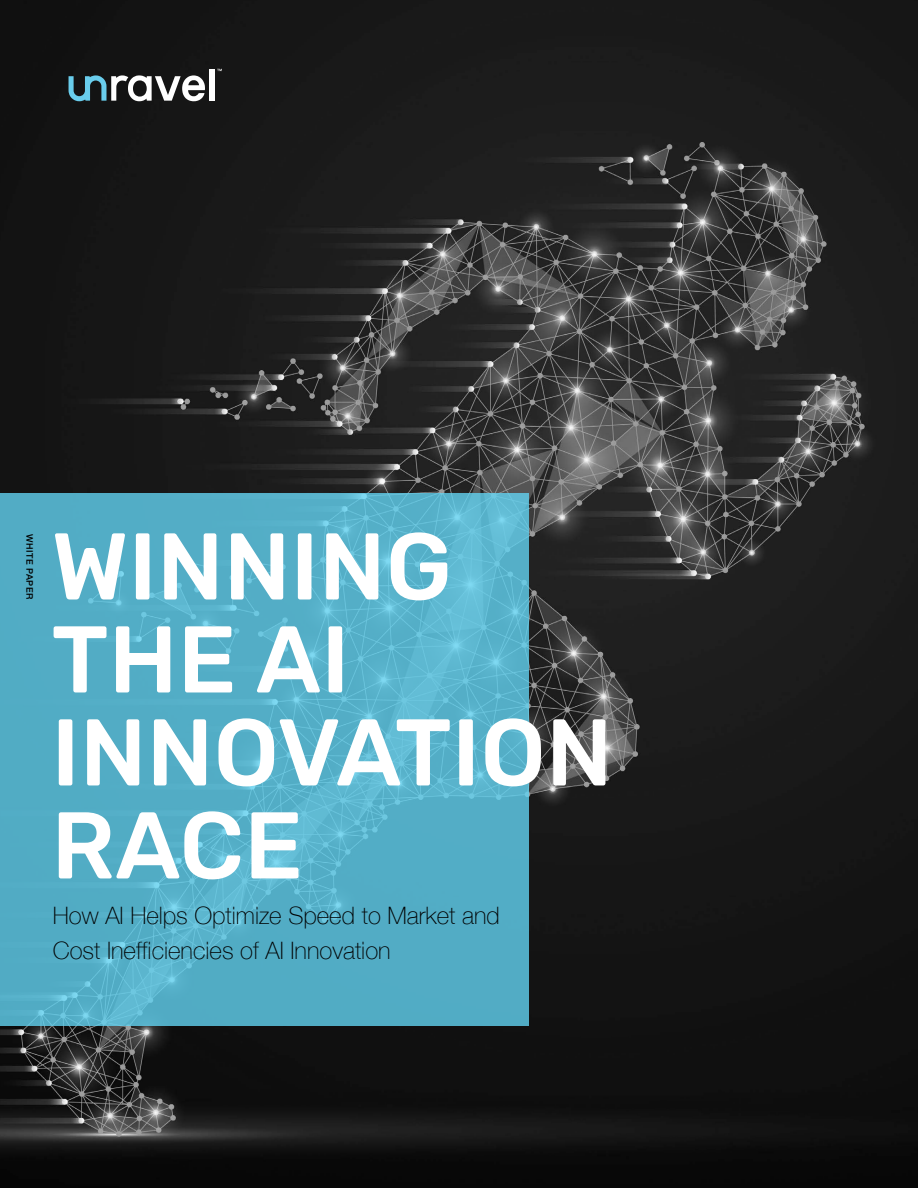
<style>
.page{position:relative;width:918px;height:1188px;background:#fff}
.page>*{position:absolute;margin:0;border:0;box-sizing:border-box;transform-origin:0 0}
.t1{font:500 94.5px/93px "Rubik";color:#fff}
.t2{font:100 24px/35px "Helvetica Neue";color:#000}
.t3{font:500 9px "Helvetica Neue";letter-spacing:.05em;color:#000}
</style>
<div class="page">
<img style="left:0;top:0;width:918px;height:1188px">
<svg style="left:0;top:494px;width:528px;height:532px;fill:#53adc6"></svg>
<div style="left:209px;top:69px;width:6px;height:32px;background:#fff"></div>
<svg style="left:69px;top:75px;width:136px;height:26px"></svg>
<p class="t3" style="left:37px;top:534px;width:66px;rotate:90deg">WHITE PAPER</p>
<h1 class="t1" style="left:51px;top:523px;width:563px">WINNING<br>THE AI<br>INNOVATION<br>RACE</h1>
<p class="t2" style="left:53px;top:897px;width:449px">How AI Helps Optimize Speed to Market and<br>Cost Inefficiencies of AI Innovation</p>
</div>
